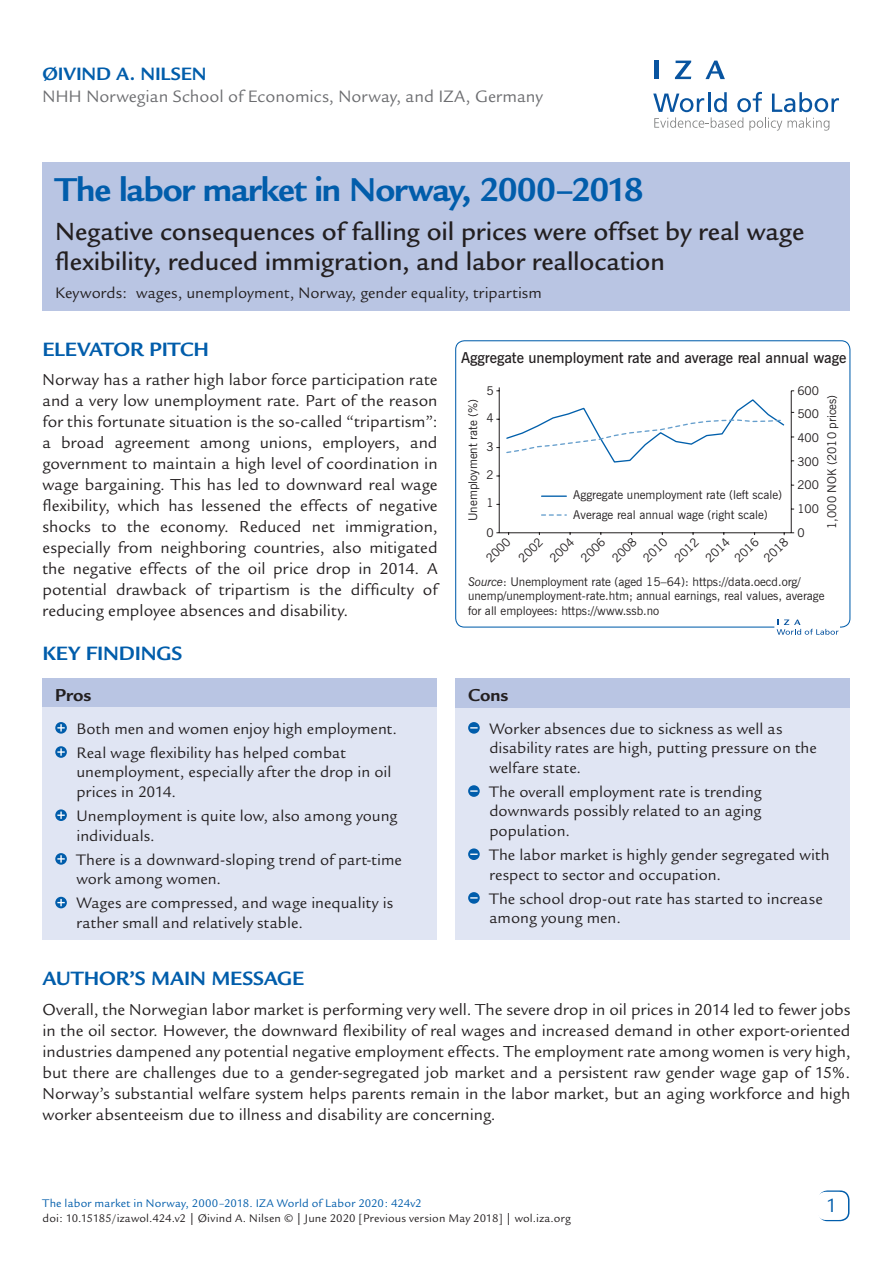
<style>
.page{position:relative;width:893px;height:1263px;background:#fff}
.page>*{position:absolute;margin:0;border:0;box-sizing:border-box;transform-origin:0 0}
.Cover__Title{font:700 36px "Legacy Sans";letter-spacing:-.03em;color:#015dab}
.Cover__Subtitle{font:500 27px/30px "Legacy Sans";letter-spacing:-.005em;color:#231f20}
.Main__A_Level_Headin{font:700 21px "Legacy Sans";letter-spacing:-.01em;color:#015dab}
.t1{font:21px "Legacy Sans";color:#015dab}
.Cover__AuthorName{font:700 19.5px "Legacy Sans";letter-spacing:-.01em;color:#015dab}
.Cover__Pro_Con_Heade{font:700 18.75px "Legacy Sans";letter-spacing:-.005em;color:#231f20}
.Cover__Affiliation{font:18px "Legacy Sans";color:#6c6d70}
.Main__Bodytext{font:17.25px/21px "Legacy Sans";color:#231f20;text-align:justify}
.Cover__Pro_Con_Bulle{font:16.5px/19.5px "Legacy Sans";letter-spacing:.005em;color:#231f20}
.Keywords{font:16.5px "Legacy Sans";letter-spacing:.005em;color:#231f20}
.t2{font:600 15px "News Gothic BT";color:#231f20}
.t3{font:12px/14.4px "News Gothic BT";color:#231f20}
.t4{font:12px "Legacy Sans";letter-spacing:.015em;color:#231f20}
.Cover_Footer{font:12px "Legacy Sans";letter-spacing:.015em;color:#015dab}
.s1{font-style:italic}
</style>
<div class="page">
<div style="left:43px;top:162px;width:807px;height:149px;background:#b9c5e3"></div>
<div style="left:818px;top:1190px;width:31px;height:31px;border:2px solid #015dab;border-radius:9px"></div>
<div style="left:817px;top:1192px;width:30px;height:28px;background:#fff;border-radius:9px"></div>
<svg style="left:653px;top:92px;width:186px;height:39px"></svg>
<hr style="left:654px;top:61px;width:4px;height:18px;background:#0854a0">
<svg style="left:675px;top:61px;width:16px;height:18px"></svg>
<svg style="left:705px;top:61px;width:20px;height:18px"></svg>
<div style="left:455px;top:679px;width:395px;height:261px;background:#e0e5f3"></div>
<div style="left:455px;top:679px;width:395px;height:29px;background:#b9c5e3"></div>
<svg style="left:468px;top:722px;width:12px;height:12px"></svg>
<div style="left:468px;top:785px;width:12px;height:12px;background:#015dab;border-radius:50%"></div>
<svg style="left:470px;top:790px;width:8px;height:2px"></svg>
<div style="left:468px;top:848px;width:12px;height:12px;background:#015dab;border-radius:50%"></div>
<svg style="left:470px;top:853px;width:8px;height:2px"></svg>
<svg style="left:468px;top:892px;width:12px;height:12px"></svg>
<div style="left:43px;top:679px;width:394px;height:261px;background:#e0e5f3"></div>
<div style="left:43px;top:679px;width:394px;height:28px;background:#b9c5e3"></div>
<svg style="left:55px;top:722px;width:12px;height:12px"></svg>
<svg style="left:57px;top:724px;width:8px;height:7px"></svg>
<svg style="left:55px;top:746px;width:12px;height:12px"></svg>
<svg style="left:57px;top:748px;width:8px;height:8px"></svg>
<svg style="left:55px;top:809px;width:12px;height:12px"></svg>
<svg style="left:57px;top:811px;width:8px;height:8px"></svg>
<svg style="left:55px;top:853px;width:12px;height:12px"></svg>
<svg style="left:57px;top:855px;width:8px;height:7px"></svg>
<svg style="left:55px;top:897px;width:12px;height:11px"></svg>
<svg style="left:57px;top:899px;width:8px;height:7px"></svg>
<hr style="left:499px;top:387px;width:1px;height:146px;background:#231f20">
<hr style="left:791px;top:391px;width:1px;height:142px;background:#231f20">
<hr style="left:499px;top:532px;width:292px;height:1px;background:#231f20">
<svg style="left:506px;top:399px;width:279px;height:64px"></svg>
<hr style="left:542px;top:495px;width:24px;height:2px;background:#015fab">
<svg style="left:542px;top:514px;width:24px;height:2px"></svg>
<div style="left:455px;top:340px;width:395px;height:288px;border:1px solid #015dab;border-radius:9px"></div>
<div style="left:775px;top:619px;width:64px;height:17px;background:#fff"></div>
<svg style="left:777px;top:619px;width:62px;height:16px"></svg>
<p class="Cover__AuthorName" style="left:43px;top:63px;width:166px">ØIVIND A. NILSEN</p>
<p class="Cover__Affiliation" style="left:43px;top:86px;width:502px">NHH Norwegian School of Economics, Norway, and IZA, Germany</p>
<p class="Cover__Title" style="left:55px;top:169px;width:590px">The labor market in Norway, 2000–2018</p>
<p class="Cover__Subtitle" style="left:55px;top:216px;width:750px">Negative consequences of falling oil prices were offset by real wage flexibility, reduced immigration, and labor reallocation</p>
<p class="Keywords" style="left:55px;top:283px;width:488px">Keywords: wages, unemployment, Norway, gender equality, tripartism</p>
<p class="Main__A_Level_Headin" style="left:42px;top:337px;width:168px">ELEVATOR PITCH</p>
<p class="Main__Bodytext" style="left:42px;top:369px;width:397px">Norway has a rather high labor force participation rate and a very low unemployment rate. Part of the reason for this fortunate situation is the so-called “tripartism”: a broad agreement among unions, employers, and government to maintain a high level of coordination in wage bargaining. This has led to downward real wage flexibility, which has lessened the effects of negative shocks to the economy. Reduced net immigration, especially from neighboring countries, also mitigated the negative effects of the oil price drop in 2014. A potential drawback of tripartism is the difficulty of reducing employee absences and disability.</p>
<p class="Main__A_Level_Headin" style="left:42px;top:641px;width:141px">KEY FINDINGS</p>
<p class="Cover__Pro_Con_Heade" style="left:55px;top:684px;width:38px">Pros</p>
<p class="Cover__Pro_Con_Bulle" style="left:77px;top:719px;width:322px">Both men and women enjoy high employment.</p>
<p class="Cover__Pro_Con_Bulle" style="left:77px;top:743px;width:316px">Real wage flexibility has helped combat unemployment, especially after the drop in oil prices in 2014.</p>
<p class="Cover__Pro_Con_Bulle" style="left:77px;top:806px;width:322px">Unemployment is quite low, also among young individuals.</p>
<p class="Cover__Pro_Con_Bulle" style="left:77px;top:850px;width:327px">There is a downward-sloping trend of part-time work among women.</p>
<p class="Cover__Pro_Con_Bulle" style="left:77px;top:893px;width:318px">Wages are compressed, and wage inequality is rather small and relatively stable.</p>
<p class="t2" style="left:461px;top:348px;width:387px">Aggregate unemployment rate and average real annual wage</p>
<p class="t3" style="left:486px;top:383px;width:9px">5</p>
<p class="t3" style="left:466px;top:521px;width:124px;rotate:-90deg">Unemployment rate (%)</p>
<p class="t3" style="left:486px;top:411px;width:9px">4</p>
<p class="t3" style="left:486px;top:439px;width:9px">3</p>
<p class="t3" style="left:486px;top:467px;width:9px">2</p>
<p class="t3" style="left:486px;top:496px;width:9px">1</p>
<p class="t3" style="left:573px;top:485px;width:210px;line-height:19.6px">Aggregate unemployment rate (left scale)<br>Average real annual wage (right scale)</p>
<p class="t3" style="left:486px;top:525px;width:9px">0</p>
<p class="t3" style="left:483px;top:555px;width:30px;rotate:-45deg">2000</p>
<p class="t3" style="left:515px;top:555px;width:30px;rotate:-45deg">2002</p>
<p class="t3" style="left:547px;top:555px;width:30px;rotate:-45deg">2004</p>
<p class="t3" style="left:578px;top:555px;width:30px;rotate:-45deg">2006</p>
<p class="t3" style="left:609px;top:555px;width:30px;rotate:-45deg">2008</p>
<p class="t3" style="left:640px;top:555px;width:30px;rotate:-45deg">2010</p>
<p class="t3" style="left:671px;top:555px;width:30px;rotate:-45deg">2012</p>
<p class="t3" style="left:702px;top:555px;width:30px;rotate:-45deg">2014</p>
<p class="t3" style="left:744px;top:538px;width:30px;line-height:20.9px;text-indent:-21px;rotate:-45deg">2016<br>2018</p>
<p class="t3" style="left:797px;top:383px;width:23px">600</p>
<p class="t3" style="left:797px;top:407px;width:23px">500</p>
<p class="t3" style="left:797px;top:430px;width:23px">400</p>
<p class="t3" style="left:797px;top:454px;width:23px">300</p>
<p class="t3" style="left:797px;top:478px;width:23px">200</p>
<p class="t3" style="left:797px;top:502px;width:23px">100</p>
<p class="t3" style="left:797px;top:525px;width:9px">0</p>
<p class="t3" style="left:824px;top:529px;width:135px;rotate:-90deg">1,000 NOK (2010 prices)</p>
<p class="t3" style="left:468px;top:574px;width:358px"><span class="s1">Source</span>: Unemployment rate (aged 15–64): https://data.oecd.org/ unemp/unemployment-rate.htm; annual earnings, real values, average for all employees: https://www.ssb.no</p>
<p class="Cover__Pro_Con_Heade" style="left:468px;top:684px;width:42px">Cons</p>
<p class="Cover__Pro_Con_Bulle" style="left:489px;top:719px;width:329px">Worker absences due to sickness as well as disability rates are high, putting pressure on the welfare state.</p>
<p class="Cover__Pro_Con_Bulle" style="left:489px;top:782px;width:274px;text-align:justify">The overall employment rate is trending downwards possibly related to an aging population.</p>
<p class="Cover__Pro_Con_Bulle" style="left:489px;top:845px;width:342px">The labor market is highly gender segregated with respect to sector and occupation.</p>
<p class="Cover__Pro_Con_Bulle" style="left:489px;top:889px;width:335px">The school drop-out rate has started to increase among young men.</p>
<p class="Main__A_Level_Headin" style="left:43px;top:966px;width:263px">AUTHOR’S MAIN MESSAGE</p>
<p class="Main__Bodytext" style="left:43px;top:999px;width:809px">Overall, the Norwegian labor market is performing very well. The severe drop in oil prices in 2014 led to fewer jobs in the oil sector. However, the downward flexibility of real wages and increased demand in other export-oriented industries dampened any potential negative employment effects. The employment rate among women is very high, but there are challenges due to a gender-segregated job market and a persistent raw gender wage gap of 15%.<br>Norway’s substantial welfare system helps parents remain in the labor market, but an aging workforce and high worker absenteeism due to illness and disability are concerning.</p>
<p class="Cover_Footer" style="left:43px;top:1196px;width:381px">The labor market in Norway, 2000–2018. IZA World of Labor 2020: 424v2</p>
<p class="t4" style="left:43px;top:1211px;width:530px">doi: 10.15185/izawol.424.v2 | Øivind A. Nilsen © | June 2020 [Previous version May 2018] | wol.iza.org</p>
<p class="t1" style="left:828px;top:1194px;width:13px">1</p>
</div>
